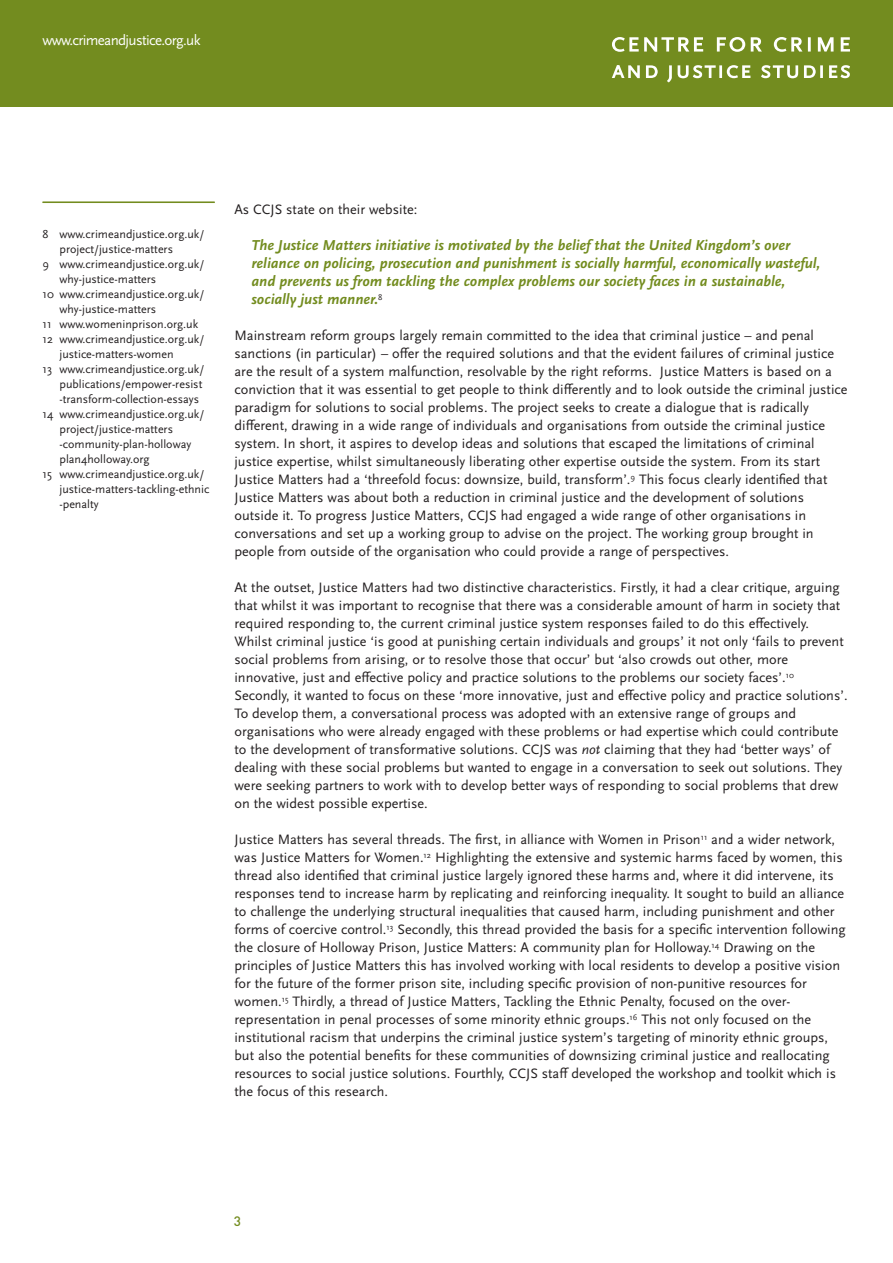
<style>
.page{position:relative;width:893px;height:1263px;background:#fff}
.page>*{position:absolute;margin:0;border:0;box-sizing:border-box;transform-origin:0 0}
.t1{font:italic 700 15px/18px "Scala Sans Pro";color:#738c1f}
.t2{font:15px "Scala Sans Pro";letter-spacing:-.045em;color:#fff}
.t3{font:14.25px/18px "Scala Sans Pro";color:#231f20}
.t4{font:500 13.5px "DIN Pro";color:#738c1f}
.t5{font:12px "Scala Sans Pro";color:#231f20}
.s1{font-style:italic}
</style>
<div class="page">
<div style="left:0;top:0;width:893px;height:106px;background:#738c1f"></div>
<svg style="left:612px;top:65px;width:28px;height:13px"></svg>
<svg style="left:646px;top:65px;width:12px;height:13px"></svg>
<svg style="left:667px;top:65px;width:5px;height:17px"></svg>
<svg style="left:678px;top:65px;width:72px;height:13px"></svg>
<svg style="left:761px;top:65px;width:37px;height:13px"></svg>
<svg style="left:804px;top:65px;width:19px;height:13px"></svg>
<svg style="left:829px;top:65px;width:21px;height:13px"></svg>
<svg style="left:612px;top:37px;width:91px;height:15px"></svg>
<svg style="left:717px;top:37px;width:28px;height:15px"></svg>
<svg style="left:751px;top:37px;width:11px;height:15px"></svg>
<svg style="left:774px;top:37px;width:28px;height:15px"></svg>
<svg style="left:808px;top:37px;width:3px;height:15px"></svg>
<svg style="left:818px;top:37px;width:15px;height:15px"></svg>
<svg style="left:841px;top:37px;width:9px;height:15px"></svg>
<hr style="left:43px;top:201px;width:172px;height:1px;background:#738c1f">
<hr style="left:43px;top:202px;width:172px;height:1px;background:#738c1f">
<p class="t2" style="left:43px;top:34px;width:159px">www.crimeandjustice.org.uk</p>
<p class="t5" style="left:43px;top:230px;width:163px">8 www.crimeandjustice.org.uk/</p>
<p class="t5" style="left:60px;top:245px;width:115px">project/justice-matters</p>
<p class="t5" style="left:43px;top:260px;width:163px">9 www.crimeandjustice.org.uk/</p>
<p class="t5" style="left:60px;top:275px;width:98px">why-justice-matters</p>
<p class="t5" style="left:43px;top:290px;width:163px">10 www.crimeandjustice.org.uk/</p>
<p class="t5" style="left:60px;top:305px;width:98px">why-justice-matters</p>
<p class="t5" style="left:43px;top:320px;width:157px">11 www.womeninprison.org.uk</p>
<p class="t5" style="left:43px;top:335px;width:163px">12 www.crimeandjustice.org.uk/</p>
<p class="t5" style="left:60px;top:350px;width:116px">justice-matters-women</p>
<p class="t5" style="left:43px;top:365px;width:163px">13 www.crimeandjustice.org.uk/</p>
<p class="t5" style="left:60px;top:380px;width:144px">publications/empower-resist</p>
<p class="t5" style="left:60px;top:395px;width:141px">-transform-collection-essays</p>
<p class="t5" style="left:43px;top:410px;width:163px">14 www.crimeandjustice.org.uk/</p>
<p class="t5" style="left:60px;top:425px;width:115px">project/justice-matters</p>
<p class="t5" style="left:60px;top:440px;width:133px">-community-plan-holloway</p>
<p class="t5" style="left:60px;top:455px;width:92px">plan4holloway.org</p>
<p class="t5" style="left:43px;top:470px;width:163px">15 www.crimeandjustice.org.uk/</p>
<p class="t5" style="left:60px;top:485px;width:151px">justice-matters-tackling-ethnic</p>
<p class="t5" style="left:60px;top:500px;width:41px">-penalty</p>
<p class="t3" style="left:234px;top:202px;width:184px">As CCJS state on their website:</p>
<p class="t1" style="left:251px;top:238px;width:570px">The Justice Matters initiative is motivated by the belief that the United Kingdom’s over reliance on policing, prosecution and punishment is socially harmful, economically wasteful, and prevents us from tackling the complex problems our society faces in a sustainable, socially just manner.<sup>8</sup></p>
<p class="t3" style="left:234px;top:328px;width:615px">Mainstream reform groups largely remain committed to the idea that criminal justice – and penal sanctions (in particular) – offer the required solutions and that the evident failures of criminal justice are the result of a system malfunction, resolvable by the right reforms. Justice Matters is based on a conviction that it was essential to get people to think differently and to look outside the criminal justice paradigm for solutions to social problems. The project seeks to create a dialogue that is radically different, drawing in a wide range of individuals and organisations from outside the criminal justice system. In short, it aspires to develop ideas and solutions that escaped the limitations of criminal justice expertise, whilst simultaneously liberating other expertise outside the system. From its start Justice Matters had a ‘threefold focus: downsize, build, transform’.<sup>9</sup> This focus clearly identified that Justice Matters was about both a reduction in criminal justice and the development of solutions outside it. To progress Justice Matters, CCJS had engaged a wide range of other organisations in conversations and set up a working group to advise on the project. The working group brought in people from outside of the organisation who could provide a range of perspectives.</p>
<p class="t3" style="left:234px;top:580px;width:615px">At the outset, Justice Matters had two distinctive characteristics. Firstly, it had a clear critique, arguing that whilst it was important to recognise that there was a considerable amount of harm in society that required responding to, the current criminal justice system responses failed to do this effectively.<br>Whilst criminal justice ‘is good at punishing certain individuals and groups’ it not only ‘fails to prevent social problems from arising, or to resolve those that occur’ but ‘also crowds out other, more innovative, just and effective policy and practice solutions to the problems our society faces’.<sup>10<br></sup>Secondly, it wanted to focus on these ‘more innovative, just and effective policy and practice solutions’.<br>To develop them, a conversational process was adopted with an extensive range of groups and organisations who were already engaged with these problems or had expertise which could contribute to the development of transformative solutions. CCJS was <span class="s1">not</span> claiming that they had ‘better ways’ of dealing with these social problems but wanted to engage in a conversation to seek out solutions. They were seeking partners to work with to develop better ways of responding to social problems that drew on the widest possible expertise.</p>
<p class="t3" style="left:234px;top:832px;width:613px">Justice Matters has several threads. The first, in alliance with Women in Prison<sup>11</sup> and a wider network, was Justice Matters for Women.<sup>12</sup> Highlighting the extensive and systemic harms faced by women, this thread also identified that criminal justice largely ignored these harms and, where it did intervene, its responses tend to increase harm by replicating and reinforcing inequality. It sought to build an alliance to challenge the underlying structural inequalities that caused harm, including punishment and other forms of coercive control.<sup>13</sup> Secondly, this thread provided the basis for a specific intervention following the closure of Holloway Prison, Justice Matters: A community plan for Holloway.<sup>14</sup> Drawing on the principles of Justice Matters this has involved working with local residents to develop a positive vision for the future of the former prison site, including specific provision of non-punitive resources for women.<sup>15</sup> Thirdly, a thread of Justice Matters, Tackling the Ethnic Penalty, focused on the over&shy;representation in penal processes of some minority ethnic groups.<sup>16</sup> This not only focused on the institutional racism that underpins the criminal justice system’s targeting of minority ethnic groups, but also the potential benefits for these communities of downsizing criminal justice and reallocating resources to social justice solutions. Fourthly, CCJS staff developed the workshop and toolkit which is the focus of this research.</p>
<p class="t4" style="left:234px;top:1216px;width:9px">3</p>
</div>
